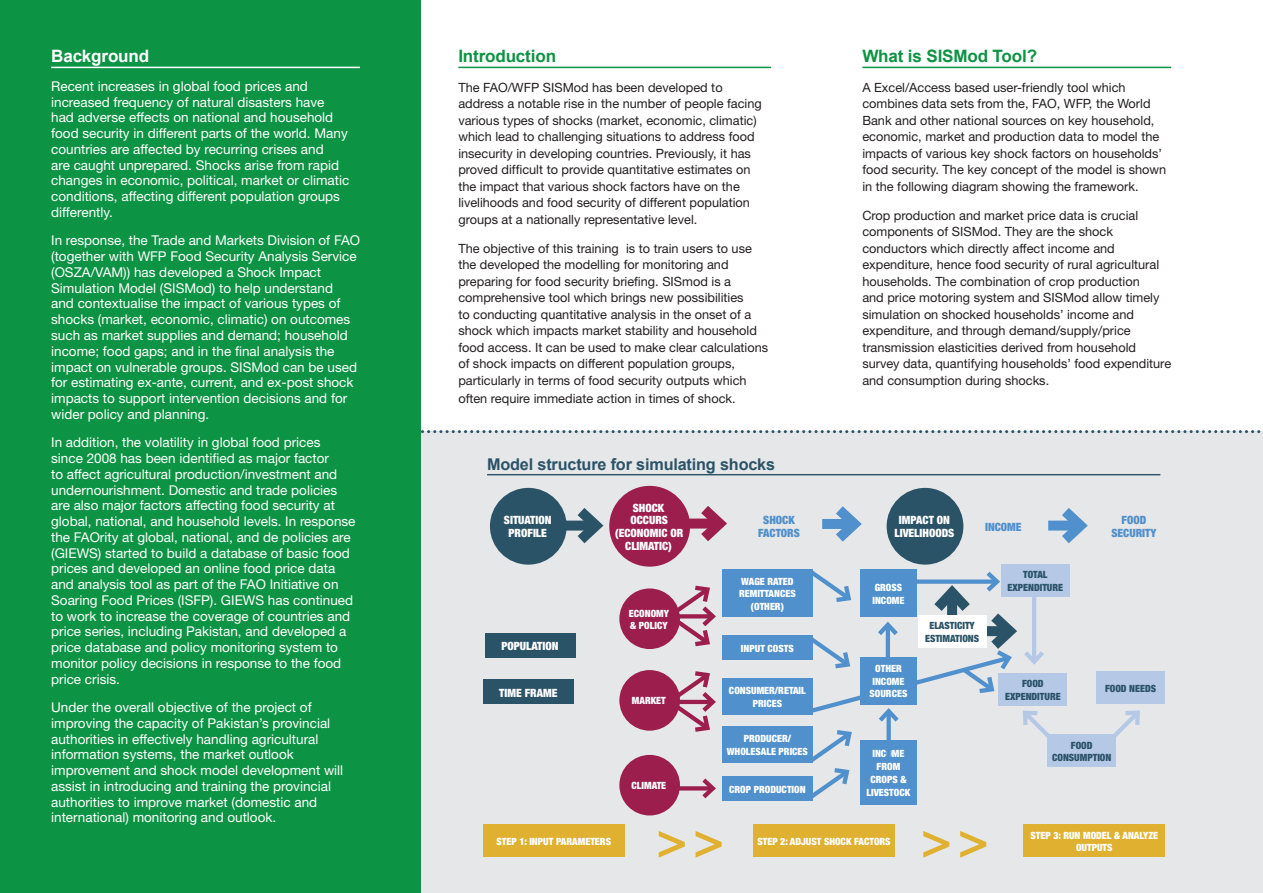
<style>
.page{position:relative;width:1263px;height:893px;background:#fff}
.page>*{position:absolute;margin:0;border:0;box-sizing:border-box;transform-origin:0 0}
.t1{font:700 51.3px "Frutiger";color:#e0b030}
.t2{font:700 17.1px "Arial";letter-spacing:-.01em;color:#0d9344}
.t3{font:700 17.1px "Arial";letter-spacing:-.01em;color:#fff}
.t4{font:700 16.2px "Arial";letter-spacing:-.01em;color:#2b5367}
.t5{font:13.5px/15.8px "Helvetica Neue";color:#fff}
.t6{font:12.75px/16.5px "Helvetica Neue";color:#231f20}
.t7{font:900 condensed 11.4px/12.8px "Helvetica Neue";color:#fff;text-align:center}
.t8{font:900 condensed 11.4px/12.9px "Helvetica Neue";color:#5090cc;text-align:center}
.t9{font:900 condensed 10.05px/12.9px "Helvetica Neue";color:#fff;text-align:center}
.t10{font:900 condensed 10.05px/12.9px "Helvetica Neue";color:#2b5367;text-align:center}
</style>
<div class="page">
<div style="left:0;top:0;width:421px;height:893px;background:#0d9344"></div>
<hr style="left:51px;top:67px;width:309px;height:1px;background:#fff">
<hr style="left:458px;top:67px;width:313px;height:1px;background:#0d9344">
<hr style="left:862px;top:67px;width:309px;height:1px;background:#0d9344">
<svg style="left:421px;top:430px;width:842px;height:463px;background:#cfcfd4"></svg>
<div style="left:860px;top:657px;width:57px;height:47px;background:#5090cc"></div>
<p class="t3" style="left:51px;top:45px;width:100px">Background</p>
<p class="t5" style="left:51px;top:78px;width:300px">Recent increases in global food prices and increased frequency of natural disasters have had adverse effects on national and household food security in different parts of the world. Many countries are affected by recurring crises and<br>are caught unprepared. Shocks arise from rapid changes in economic, political, market or climatic conditions, affecting different population groups differently.</p>
<p class="t5" style="left:51px;top:233px;width:310px">In response, the Trade and Markets Division of FAO (together with WFP Food Security Analysis Service (OSZA/VAM)) has developed a Shock Impact Simulation Model (SISMod) to help understand<br>and contextualise the impact of various types of shocks (market, economic, climatic) on outcomes such as market supplies and demand; household income; food gaps; and in the final analysis the impact on vulnerable groups. SISMod can be used for estimating ex-ante, current, and ex-post shock impacts to support intervention decisions and for wider policy and planning.</p>
<p class="t5" style="left:51px;top:434px;width:306px">In addition, the volatility in global food prices since 2008 has been identified as major factor<br>to affect agricultural production/investment and undernourishment. Domestic and trade policies are also major factors affecting food security at global, national, and household levels. In response the FAOrity at global, national, and de policies are (GIEWS) started to build a database of basic food prices and developed an online food price data and analysis tool as part of the FAO Initiative on Soaring Food Prices (ISFP). GIEWS has continued to work to increase the coverage of countries and price series, including Pakistan, and developed a price database and policy monitoring system to monitor policy decisions in response to the food price crisis.</p>
<p class="t5" style="left:51px;top:699px;width:294px">Under the overall objective of the project of improving the capacity of Pakistan’s provincial authorities in effectively handling agricultural information systems, the market outlook improvement and shock model development will assist in introducing and training the provincial authorities to improve market (domestic and international) monitoring and outlook.</p>
<p class="t2" style="left:458px;top:45px;width:99px">Introduction</p>
<p class="t6" style="left:458px;top:79px;width:305px">The FAO/WFP SISMod has been developed to address a notable rise in the number of people facing various types of shocks (market, economic, climatic) which lead to challenging situations to address food insecurity in developing countries. Previously, it has proved difficult to provide quantitative estimates on the impact that various shock factors have on the livelihoods and food security of different population groups at a nationally representative level.</p>
<p class="t6" style="left:458px;top:240px;width:311px">The objective of this training is to train users to use the developed the modelling for monitoring and preparing for food security briefing. SISmod is a comprehensive tool which brings new possibilities<br>to conducting quantitative analysis in the onset of a shock which impacts market stability and household food access. It can be used to make clear calculations of shock impacts on different population groups, particularly in terms of food security outputs which</p>
<p class="t6" style="left:458px;top:390px;width:279px">often require immediate action in times of shock.</p>
<p class="t4" style="left:487px;top:454px;width:290px">Model structure for simulating shocks</p>
<p class="t7" style="left:504px;top:514px;width:49px">SITUATION<br>PROFILE</p>
<p class="t7" style="left:615px;top:501px;width:70px">SHOCK<br>OCCURS (ECONOMIC OR<br>CLIMATIC)</p>
<p class="t8" style="left:758px;top:514px;width:43px">SHOCK<br>FACTORS</p>
<p class="t2" style="left:862px;top:45px;width:176px">What is SISMod Tool?</p>
<p class="t6" style="left:862px;top:79px;width:305px">A Excel/Access based user-friendly tool which combines data sets from the, FAO, WFP, the World Bank and other national sources on key household, economic, market and production data to model the impacts of various key shock factors on households’ food security. The key concept of the model is shown in the following diagram showing the framework.</p>
<p class="t6" style="left:862px;top:207px;width:310px">Crop production and market price data is crucial components of SISMod. They are the shock conductors which directly affect income and expenditure, hence food security of rural agricultural households. The combination of crop production<br>and price motoring system and SISMod allow timely simulation on shocked households’ income and expenditure, and through demand/supply/price transmission elasticities derived from household survey data, quantifying households’ food expenditure and consumption during shocks.</p>
<p class="t7" style="left:894px;top:514px;width:61px">IMPACT ON<br>LIVELIHOODS</p>
<p class="t8" style="left:985px;top:520px;width:38px">INCOME</p>
<p class="t8" style="left:1111px;top:514px;width:46px">FOOD<br>SECURITY</p>
<p class="t7" style="left:501px;top:640px;width:59px">POPULATION</p>
<p class="t7" style="left:499px;top:686px;width:60px">TIME FRAME</p>
<p class="t9" style="left:629px;top:608px;width:42px;line-height:11.4px;text-align:left">ECONOMY &amp; POLICY</p>
<p class="t9" style="left:632px;top:694px;width:35px">MARKET</p>
<p class="t9" style="left:631px;top:779px;width:36px">CLIMATE</p>
<p class="t9" style="left:739px;top:574px;width:58px">WAGE RATED<br>REMITTANCES (OTHER)</p>
<p class="t9" style="left:872px;top:581px;width:33px;text-align:left">GROSS<br>INCOME</p>
<p class="t9" style="left:741px;top:642px;width:54px">INPUT COSTS</p>
<p class="t9" style="left:729px;top:684px;width:78px">CONSUMER/RETAIL<br>PRICES</p>
<p class="t9" style="left:727px;top:732px;width:83px">PRODUCER/<br>WHOLESALE PRICES</p>
<p class="t9" style="left:729px;top:782px;width:78px">CROP PRODUCTION</p>
<p class="t9" style="left:869px;top:662px;width:39px">OTHER<br>INCOME<br>SOURCES</p>
<p class="t9" style="left:866px;top:747px;width:45px">INCOME<br>FROM<br>CROPS &amp;<br>LIVESTOCK</p>
<p class="t10" style="left:925px;top:619px;width:56px">ELASTICITY<br>ESTIMATIONS</p>
<h1 class="t1" style="left:656px;top:809px;width:69px">&gt;&gt;</h1>
<h1 class="t1" style="left:921px;top:809px;width:69px">&gt;&gt;</h1>
<p class="t9" style="left:496px;top:835px;width:116px">STEP 1: INPUT PARAMETERS</p>
<p class="t9" style="left:757px;top:835px;width:135px">STEP 2: ADJUST SHOCK FACTORS</p>
<p class="t10" style="left:1007px;top:568px;width:57px">TOTAL<br>EXPENDITURE</p>
<p class="t10" style="left:1005px;top:676px;width:57px">FOOD<br>EXPENDITURE</p>
<p class="t10" style="left:1105px;top:682px;width:53px">FOOD NEEDS</p>
<p class="t10" style="left:1052px;top:738px;width:61px">FOOD<br>CONSUMPTION</p>
<p class="t9" style="left:1030px;top:828px;width:129px">STEP 3: RUN MODEL &amp; ANALYZE</p>
<p class="t9" style="left:1076px;top:841px;width:38px">OUTPUTS</p>
</div>
